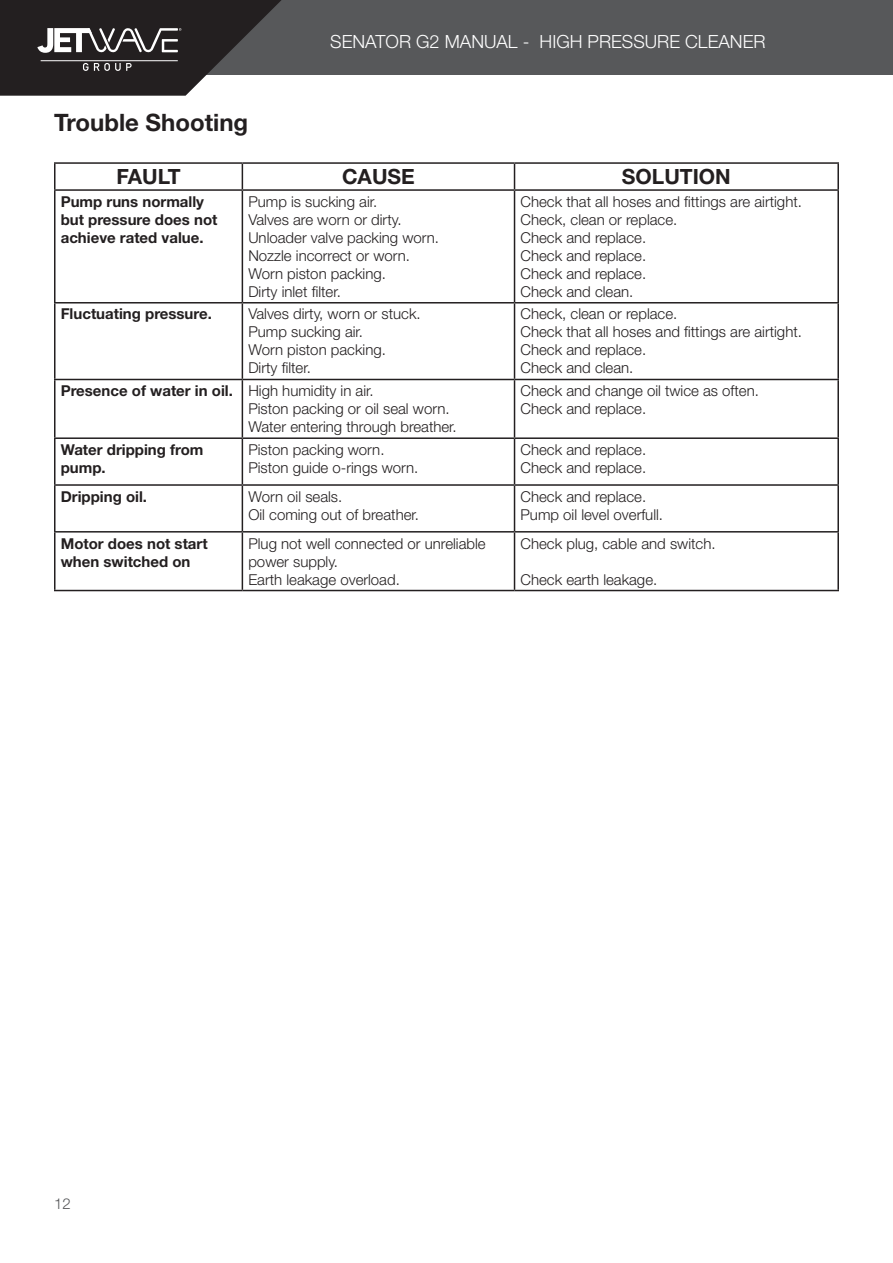
<style>
.page{position:relative;width:893px;height:1263px;background:#fff}
.page>*{position:absolute;margin:0;border:0;box-sizing:border-box;transform-origin:0 0}
.t1{font:700 24px "Helvetica Neue LT Std";color:#231f20}
.t2{font:700 21px "Helvetica Neue LT Std";color:#231f20}
.t3{font:300 18.15px "Helvetica Neue LT Std";color:#fff}
.t4{font:300 15px/18px "Helvetica Neue LT Std";color:#231f20}
.t5{font:700 15px/18px "Helvetica Neue LT Std";color:#231f20}
.t6{font:300 15px "Helvetica Neue LT Std";color:#57585a}
</style>
<div class="page">
<div style="left:0;top:0;width:893px;height:74px;background:#57585a"></div>
<svg style="left:0;top:0;width:282px;height:96px"></svg>
<hr style="left:54px;top:162px;width:188px;height:2px;background:#231f20">
<hr style="left:54px;top:164px;width:2px;height:25px;background:#231f20">
<hr style="left:242px;top:162px;width:272px;height:2px;background:#231f20">
<svg style="left:242px;top:164px;width:1px;height:25px"></svg>
<hr style="left:514px;top:162px;width:325px;height:2px;background:#231f20">
<svg style="left:514px;top:164px;width:1px;height:25px"></svg>
<hr style="left:837px;top:164px;width:2px;height:25px;background:#231f20">
<hr style="left:54px;top:189px;width:188px;height:2px;background:#231f20">
<hr style="left:54px;top:191px;width:2px;height:111px;background:#231f20">
<hr style="left:242px;top:189px;width:272px;height:2px;background:#231f20">
<hr style="left:242px;top:191px;width:1px;height:111px;background:#231f20">
<hr style="left:514px;top:189px;width:325px;height:2px;background:#231f20">
<hr style="left:514px;top:191px;width:1px;height:111px;background:#231f20">
<hr style="left:837px;top:191px;width:2px;height:111px;background:#231f20">
<hr style="left:54px;top:302px;width:188px;height:1px;background:#231f20">
<hr style="left:54px;top:303px;width:2px;height:76px;background:#231f20">
<hr style="left:242px;top:302px;width:272px;height:1px;background:#231f20">
<hr style="left:242px;top:303px;width:1px;height:76px;background:#231f20">
<hr style="left:514px;top:302px;width:325px;height:1px;background:#231f20">
<hr style="left:514px;top:303px;width:1px;height:76px;background:#231f20">
<hr style="left:837px;top:303px;width:2px;height:76px;background:#231f20">
<hr style="left:54px;top:379px;width:188px;height:1px;background:#231f20">
<hr style="left:54px;top:380px;width:2px;height:57px;background:#231f20">
<hr style="left:242px;top:379px;width:272px;height:1px;background:#231f20">
<hr style="left:242px;top:380px;width:1px;height:57px;background:#231f20">
<hr style="left:514px;top:379px;width:325px;height:1px;background:#231f20">
<hr style="left:514px;top:380px;width:1px;height:57px;background:#231f20">
<hr style="left:837px;top:380px;width:2px;height:57px;background:#231f20">
<hr style="left:54px;top:437px;width:188px;height:2px;background:#231f20">
<hr style="left:54px;top:439px;width:2px;height:45px;background:#231f20">
<hr style="left:242px;top:437px;width:272px;height:2px;background:#231f20">
<hr style="left:242px;top:439px;width:1px;height:45px;background:#231f20">
<hr style="left:514px;top:437px;width:325px;height:2px;background:#231f20">
<hr style="left:514px;top:439px;width:1px;height:45px;background:#231f20">
<hr style="left:837px;top:439px;width:2px;height:45px;background:#231f20">
<hr style="left:54px;top:484px;width:188px;height:2px;background:#231f20">
<hr style="left:54px;top:486px;width:2px;height:45px;background:#231f20">
<hr style="left:242px;top:484px;width:272px;height:2px;background:#231f20">
<hr style="left:242px;top:486px;width:1px;height:45px;background:#231f20">
<hr style="left:514px;top:484px;width:325px;height:2px;background:#231f20">
<hr style="left:514px;top:486px;width:1px;height:45px;background:#231f20">
<hr style="left:837px;top:486px;width:2px;height:45px;background:#231f20">
<hr style="left:54px;top:531px;width:188px;height:1px;background:#231f20">
<hr style="left:54px;top:532px;width:2px;height:58px;background:#231f20">
<hr style="left:242px;top:531px;width:272px;height:1px;background:#231f20">
<hr style="left:242px;top:532px;width:1px;height:58px;background:#231f20">
<hr style="left:514px;top:531px;width:325px;height:1px;background:#231f20">
<hr style="left:514px;top:532px;width:1px;height:58px;background:#231f20">
<hr style="left:837px;top:532px;width:2px;height:58px;background:#231f20">
<hr style="left:54px;top:590px;width:188px;height:1px;background:#231f20">
<hr style="left:242px;top:590px;width:272px;height:1px;background:#231f20">
<hr style="left:514px;top:590px;width:325px;height:1px;background:#231f20">
<p class="t1" style="left:54px;top:107px;width:196px">Trouble Shooting</p>
<p class="t3" style="left:330px;top:30px;width:437px">SENATOR G2 MANUAL - HIGH PRESSURE CLEANER</p>
<p class="t2" style="left:116px;top:164px;width:66px">FAULT</p>
<p class="t2" style="left:342px;top:164px;width:74px">CAUSE</p>
<p class="t2" style="left:622px;top:164px;width:110px">SOLUTION</p>
<p class="t5" style="left:61px;top:192px;width:158px">Pump runs normally but pressure does not achieve rated value.</p>
<p class="t4" style="left:248px;top:192px;width:130px">Pump is sucking air.</p>
<p class="t4" style="left:520px;top:192px;width:283px">Check that all hoses and fittings are airtight.</p>
<p class="t4" style="left:520px;top:210px;width:158px">Check, clean or replace.</p>
<p class="t4" style="left:520px;top:228px;width:127px">Check and replace.</p>
<p class="t4" style="left:520px;top:246px;width:127px">Check and replace.</p>
<p class="t4" style="left:520px;top:264px;width:127px">Check and replace.</p>
<p class="t4" style="left:520px;top:282px;width:114px">Check and clean.</p>
<p class="t4" style="left:248px;top:210px;width:155px">Valves are worn or dirty.</p>
<p class="t4" style="left:248px;top:228px;width:192px">Unloader valve packing worn.</p>
<p class="t4" style="left:248px;top:246px;width:163px">Nozzle incorrect or worn.</p>
<p class="t4" style="left:248px;top:264px;width:139px">Worn piston packing.</p>
<p class="t4" style="left:248px;top:282px;width:94px">Dirty inlet filter.</p>
<p class="t5" style="left:61px;top:305px;width:153px">Fluctuating pressure.</p>
<p class="t4" style="left:248px;top:305px;width:174px">Valves dirty, worn or stuck.</p>
<p class="t4" style="left:248px;top:323px;width:116px">Pump sucking air.</p>
<p class="t4" style="left:248px;top:341px;width:139px">Worn piston packing.</p>
<p class="t4" style="left:248px;top:359px;width:64px">Dirty filter.</p>
<p class="t5" style="left:61px;top:381px;width:174px">Presence of water in oil.</p>
<p class="t4" style="left:248px;top:382px;width:127px">High humidity in air.</p>
<p class="t4" style="left:248px;top:400px;width:203px">Piston packing or oil seal worn.</p>
<p class="t4" style="left:248px;top:418px;width:210px">Water entering through breather.</p>
<p class="t5" style="left:61px;top:440px;width:144px">Water dripping from pump.</p>
<p class="t4" style="left:248px;top:440px;width:138px">Piston packing worn.</p>
<p class="t4" style="left:248px;top:458px;width:172px">Piston guide o-rings worn.</p>
<p class="t5" style="left:61px;top:487px;width:88px">Dripping oil.</p>
<p class="t4" style="left:248px;top:487px;width:95px">Worn oil seals.</p>
<p class="t4" style="left:248px;top:505px;width:172px">Oil coming out of breather.</p>
<p class="t5" style="left:61px;top:534px;width:148px">Motor does not start when switched on</p>
<p class="t4" style="left:248px;top:534px;width:239px">Plug not well connected or unreliable power supply.</p>
<p class="t4" style="left:248px;top:570px;width:153px">Earth leakage overload.</p>
<p class="t4" style="left:520px;top:305px;width:158px">Check, clean or replace.</p>
<p class="t4" style="left:520px;top:323px;width:283px">Check that all hoses and fittings are airtight.</p>
<p class="t4" style="left:520px;top:341px;width:127px">Check and replace.</p>
<p class="t4" style="left:520px;top:359px;width:114px">Check and clean.</p>
<p class="t4" style="left:520px;top:382px;width:240px">Check and change oil twice as often.</p>
<p class="t4" style="left:520px;top:400px;width:127px">Check and replace.</p>
<p class="t4" style="left:520px;top:440px;width:127px">Check and replace.</p>
<p class="t4" style="left:520px;top:458px;width:127px">Check and replace.</p>
<p class="t4" style="left:520px;top:487px;width:127px">Check and replace.</p>
<p class="t4" style="left:520px;top:505px;width:144px">Pump oil level overfull.</p>
<p class="t4" style="left:520px;top:534px;width:197px">Check plug, cable and switch.</p>
<p class="t4" style="left:520px;top:570px;width:138px">Check earth leakage.</p>
<p class="t6" style="left:54px;top:1194px;width:18px">12</p>
</div>
